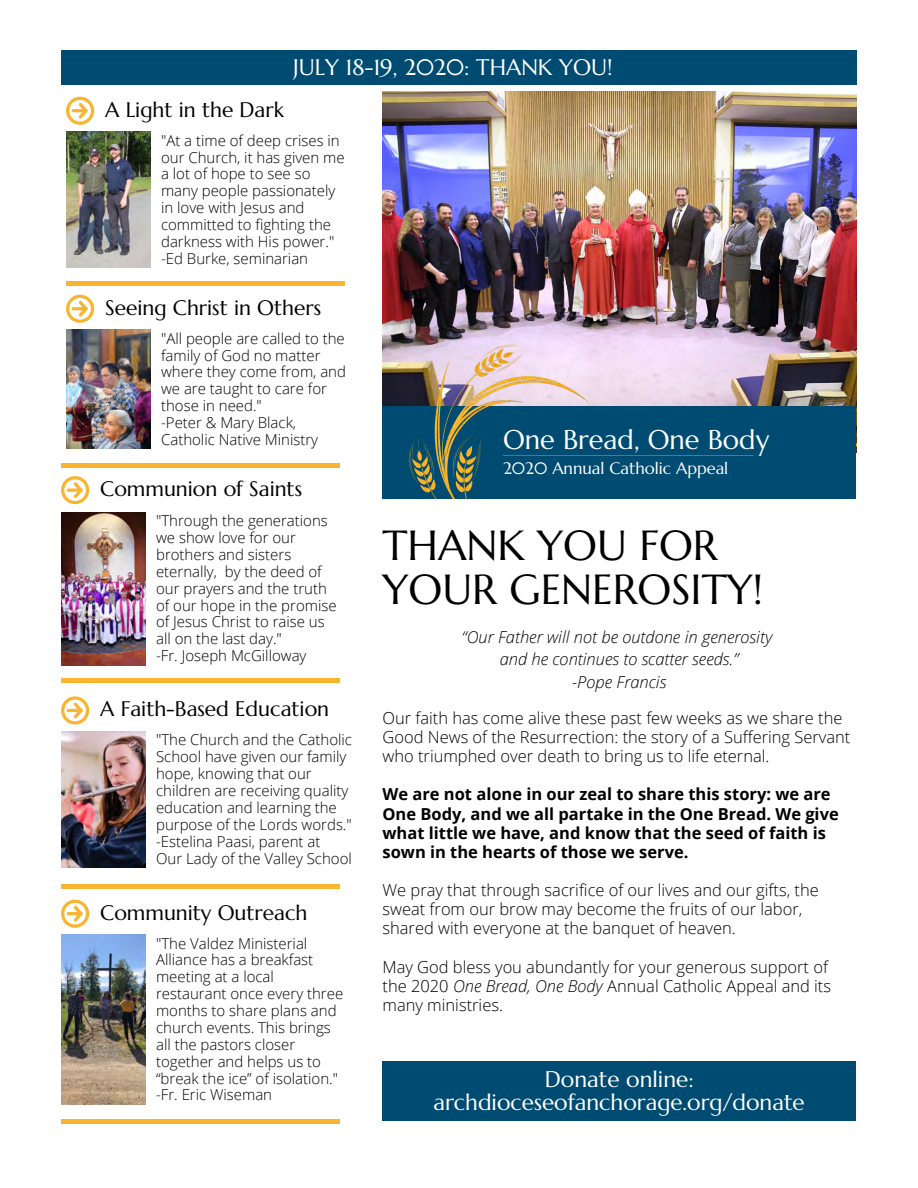
<style>
.page{position:relative;width:918px;height:1188px;background:#fff}
.page>*{position:absolute;margin:0;border:0;box-sizing:border-box;transform-origin:0 0}
.t1{font:42px/43.8px "Marcellus";color:#000}
.t2{font:27.15px "Marcellus";color:#fff}
.t3{font:22.5px/23.7px "Marcellus";color:#fff;text-align:center}
.t4{font:21px "Marcellus";color:#000}
.t5{font:16.65px "Marcellus";color:#fff}
.t6{font:300 16.5px/19.2px "Open Sans";color:#000}
.t7{font:700 16.5px/19.2px "Open Sans";color:#000}
.t8{font:italic 300 16.5px/22.5px "Open Sans";color:#000;text-align:center}
.t9{font:300 15px/16.8px "Open Sans";color:#000}
.s1{font-style:italic}
</style>
<div class="page">
<div style="left:61px;top:50px;width:795px;height:35px;background:#004b71"></div>
<img style="left:383px;top:92px;width:473px;height:315px">
<div style="left:382px;top:407px;width:474px;height:92px;background:#004b71"></div>
<img style="left:383px;top:344px;width:276px;height:155px">
<svg style="left:503px;top:456px;width:156px;height:1px"></svg>
<img style="left:66px;top:330px;width:84px;height:119px">
<svg style="left:66px;top:295px;width:28px;height:28px"></svg>
<hr style="left:66px;top:282px;width:279px;height:4px;background:#f9b530">
<img style="left:66px;top:132px;width:84px;height:136px">
<svg style="left:66px;top:97px;width:28px;height:28px"></svg>
<hr style="left:61px;top:463px;width:279px;height:4px;background:#f9b530">
<img style="left:61px;top:731px;width:84px;height:136px">
<svg style="left:61px;top:696px;width:28px;height:29px"></svg>
<div style="left:61px;top:678px;width:279px;height:5px;background:#f9b530"></div>
<img style="left:61px;top:512px;width:84px;height:153px">
<svg style="left:61px;top:476px;width:28px;height:28px"></svg>
<div style="left:61px;top:884px;width:279px;height:5px;background:#f9b530"></div>
<img style="left:61px;top:934px;width:84px;height:170px">
<svg style="left:61px;top:900px;width:28px;height:28px"></svg>
<hr style="left:61px;top:1119px;width:279px;height:4px;background:#f9b530">
<div style="left:382px;top:1062px;width:474px;height:59px;background:#004b71"></div>
<h3 class="t3" style="left:293px;top:56px;width:321px">JULY 18-19, 2020: THANK YOU!</h3>
<h3 class="t4" style="left:105px;top:96px;width:180px">A Light in the Dark</h3>
<p class="t9" style="left:161px;top:131px;width:185px">"At a time of deep crises in our Church, it has given me a lot of hope to see so many people passionately in love with Jesus and committed to fighting the darkness with His power." -Ed Burke, seminarian</p>
<h3 class="t4" style="left:105px;top:294px;width:217px">Seeing Christ in Others</h3>
<p class="t9" style="left:161px;top:329px;width:186px">"All people are called to the family of God no matter where they come from, and we are taught to care for those in need."<br>-Peter &amp; Mary Black,<br>Catholic Native Ministry</p>
<h3 class="t4" style="left:100px;top:476px;width:203px">Communion of Saints</h3>
<p class="t9" style="left:156px;top:512px;width:182px">"Through the generations we show love for our brothers and sisters eternally, by the deed of our prayers and the truth of our hope in the promise of Jesus Christ to raise us all on the last day."<br>-Fr. Joseph McGilloway</p>
<h3 class="t4" style="left:100px;top:695px;width:231px">A Faith-Based Education</h3>
<p class="t9" style="left:156px;top:731px;width:198px">"The Church and the Catholic<br>School have given our family hope, knowing that our children are receiving quality education and learning the purpose of the Lords words." -Estelina Paasi, parent at<br>Our Lady of the Valley School</p>
<h3 class="t4" style="left:100px;top:899px;width:209px">Community Outreach</h3>
<p class="t9" style="left:156px;top:934px;width:189px">"The Valdez Ministerial<br>Alliance has a breakfast meeting at a local restaurant once every three months to share plans and church events. This brings all the pastors closer together and helps us to “break the ice” of isolation." -Fr. Eric Wiseman</p>
<h2 class="t2" style="left:503px;top:422px;width:268px">One Bread, One Body</h2>
<p class="t5" style="left:503px;top:458px;width:227px">2020 Annual Catholic Appeal</p>
<h1 class="t1" style="left:382px;top:524px;width:382px">THANK YOU FOR<br>YOUR GENEROSITY!</h1>
<p class="t8" style="left:462px;top:625px;width:312px">“Our Father will not be outdone in generosity and he continues to scatter seeds.”<br>-Pope Francis</p>
<p class="t6" style="left:383px;top:708px;width:469px">Our faith has come alive these past few weeks as we share the<br>Good News of the Resurrection: the story of a Suffering Servant who triumphed over death to bring us to life eternal.</p>
<p class="t7" style="left:383px;top:784px;width:458px">We are not alone in our zeal to share this story: we are One Body, and we all partake in the One Bread. We give what little we have, and know that the seed of faith is sown in the hearts of those we serve.</p>
<p class="t6" style="left:383px;top:880px;width:438px">We pray that through sacrifice of our lives and our gifts, the sweat from our brow may become the fruits of our labor, shared with everyone at the banquet of heaven.</p>
<p class="t6" style="left:383px;top:957px;width:450px">May God bless you abundantly for your generous support of the 2020 <span class="s1">One Bread, One Body</span> Annual Catholic Appeal and its many ministries.</p>
<h3 class="t3" style="left:433px;top:1067px;width:373px">Donate online: archdioceseofanchorage.org/donate</h3>
</div>
